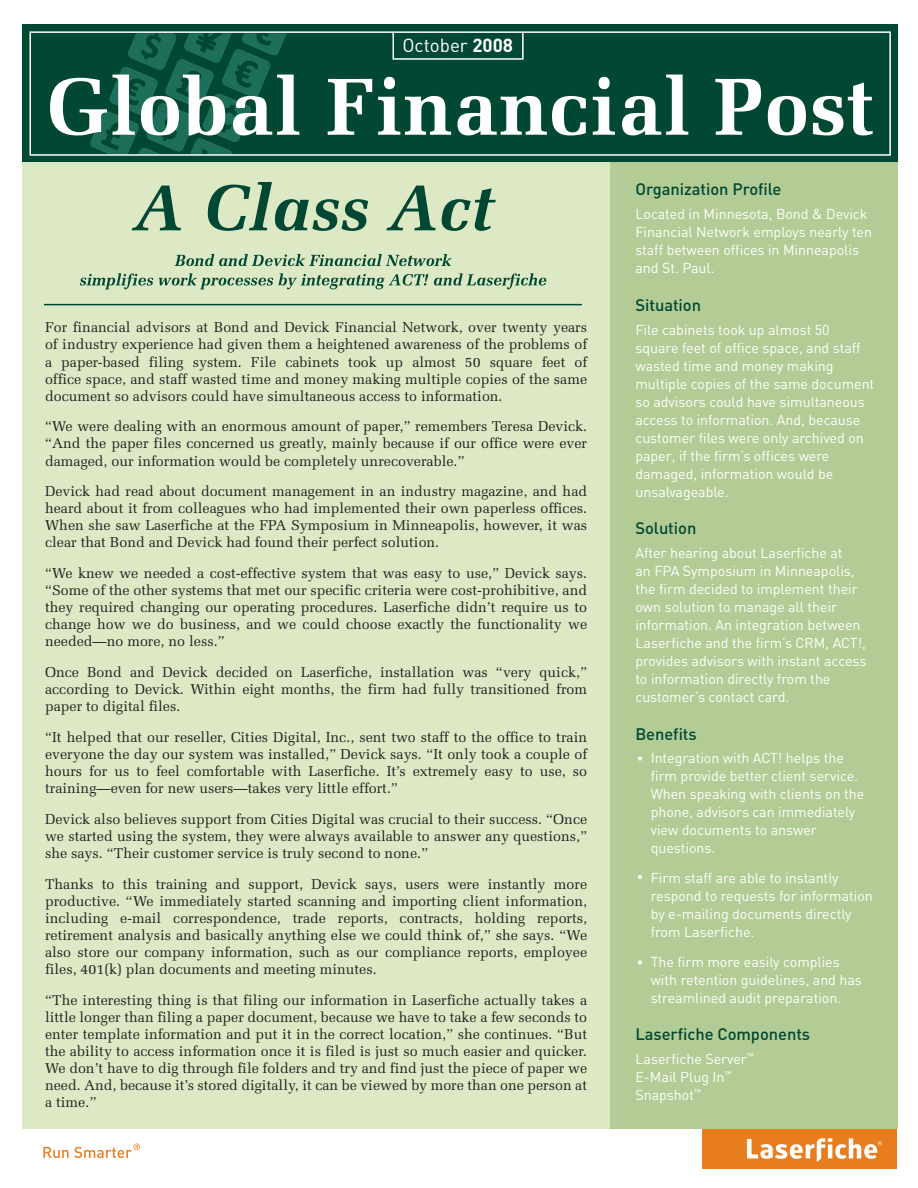
<style>
.page{position:relative;width:918px;height:1188px;background:#fff}
.page>*{position:absolute;margin:0;border:0;box-sizing:border-box;transform-origin:0 0}
.t1{font:700 80.7px "Melior";letter-spacing:.01em;color:#fff}
.t2{font:18.75px "DIN";color:#fff}
.t3{font:500 16.5px "DIN";letter-spacing:-.005em;color:#004833}
.t4{font:14.25px/17.1px "Melior";color:#231f20;text-align:justify}
.t5{font:14.25px/18px "DIN";letter-spacing:-.005em;color:#fff}
.s1{font-weight:700}
.s2{font-family:"Melior";font-size:15px}
</style>
<div class="page">
<div style="left:703px;top:1128px;width:194px;height:40px;background:#e87d1d"></div>
<svg style="left:747px;top:1138px;width:135px;height:24px"></svg>
<svg style="left:43px;top:1144px;width:97px;height:14px"></svg>
<div style="left:22px;top:147px;width:636px;height:982px;background:#dde9c5"></div>
<div style="left:610px;top:63px;width:287px;height:1066px;background:#b3cc95"></div>
<div style="left:22px;top:24px;width:875px;height:138px;background:#004833"></div>
<svg style="left:132px;top:186px;width:49px;height:44px"></svg>
<svg style="left:208px;top:182px;width:160px;height:49px"></svg>
<svg style="left:386px;top:186px;width:50px;height:44px"></svg>
<svg style="left:442px;top:188px;width:54px;height:43px"></svg>
<svg style="left:175px;top:254px;width:277px;height:12px"></svg>
<svg style="left:80px;top:273px;width:73px;height:16px"></svg>
<svg style="left:159px;top:273px;width:269px;height:16px"></svg>
<svg style="left:434px;top:273px;width:112px;height:16px"></svg>
<svg style="left:90px;top:34px;width:196px;height:119px"></svg>
<div style="left:393px;top:31px;width:131px;height:29px;border:2px solid #fff"></div>
<div style="left:29px;top:31px;width:862px;height:125px;border:2px solid #fff"></div>
<hr style="left:44px;top:304px;width:538px;height:1px;background:#004833">
<p class="t2" style="left:402px;top:38px;width:112px">October <span class="s1">2008</span></p>
<p class="t1" style="left:46px;top:75px;width:829px">Global Financial Post</p>
<p class="t4" style="left:45px;top:320px;width:544px">For financial advisors at Bond and Devick Financial Network, over twenty years of industry experience had given them a heightened awareness of the problems of a paper-based filing system. File cabinets took up almost 50 square feet of office space, and staff wasted time and money making multiple copies of the same document so advisors could have simultaneous access to information.</p>
<p class="t4" style="left:45px;top:419px;width:544px">“We were dealing with an enormous amount of paper,” remembers Teresa Devick. “And the paper files concerned us greatly, mainly because if our office were ever damaged, our information would be completely unrecoverable.”</p>
<p class="t4" style="left:45px;top:484px;width:544px">Devick had read about document management in an industry magazine, and had heard about it from colleagues who had implemented their own paperless offices.<br>When she saw Laserfiche at the FPA Symposium in Minneapolis, however, it was clear that Bond and Devick had found their perfect solution.</p>
<p class="t4" style="left:45px;top:566px;width:544px">“We knew we needed a cost-effective system that was easy to use,” Devick says. “Some of the other systems that met our specific criteria were cost-prohibitive, and they required changing our operating procedures. Laserfiche didn’t require us to change how we do business, and we could choose exactly the functionality we needed—no more, no less.”</p>
<p class="t4" style="left:45px;top:665px;width:544px">Once Bond and Devick decided on Laserfiche, installation was “very quick,” according to Devick. Within eight months, the firm had fully transitioned from paper to digital files.</p>
<p class="t4" style="left:45px;top:730px;width:544px">“It helped that our reseller, Cities Digital, Inc., sent two staff to the office to train everyone the day our system was installed,” Devick says. “It only took a couple of hours for us to feel comfortable with Laserfiche. It’s extremely easy to use, so training—even for new users—takes very little effort.”</p>
<p class="t4" style="left:45px;top:812px;width:544px">Devick also believes support from Cities Digital was crucial to their success. “Once we started using the system, they were always available to answer any questions,” she says. “Their customer service is truly second to none.”</p>
<p class="t4" style="left:45px;top:876px;width:544px">Thanks to this training and support, Devick says, users were instantly more productive. “We immediately started scanning and importing client information, including e-mail correspondence, trade reports, contracts, holding reports, retirement analysis and basically anything else we could think of,” she says. “We also store our company information, such as our compliance reports, employee files, 401(k) plan documents and meeting minutes.</p>
<p class="t4" style="left:45px;top:993px;width:544px">“The interesting thing is that filing our information in Laserfiche actually takes a little longer than filing a paper document, because we have to take a few seconds to enter template information and put it in the correct location,” she continues. “But the ability to access information once it is filed is just so much easier and quicker.<br>We don’t have to dig through file folders and try and find just the piece of paper we need. And, because it’s stored digitally, it can be viewed by more than one person at a time.”</p>
<p class="t3" style="left:635px;top:180px;width:148px">Organization Profile</p>
<p class="t5" style="left:635px;top:207px;width:238px">Located in Minnesota, Bond &amp; Devick<br>Financial Network employs nearly ten staff between offices in Minneapolis and St. Paul.</p>
<p class="t3" style="left:635px;top:295px;width:67px">Situation</p>
<p class="t5" style="left:635px;top:322px;width:240px">File cabinets took up almost 50 square feet of office space, and staff wasted time and money making multiple copies of the same document so advisors could have simultaneous access to information. And, because customer files were only archived on paper, if the firm’s offices were damaged, information would be unsalvageable.</p>
<p class="t3" style="left:635px;top:519px;width:62px">Solution</p>
<p class="t5" style="left:635px;top:546px;width:233px">After hearing about Laserfiche at<br>an FPA Symposium in Minneapolis, the firm decided to implement their own solution to manage all their information. An integration between Laserfiche and the firm’s CRM, ACT!, provides advisors with instant access to information directly from the customer’s contact card.</p>
<p class="t3" style="left:635px;top:724px;width:63px">Benefits</p>
<p class="t5" style="left:635px;top:751px;width:210px"><span class="s2">•</span> Integration with ACT! helps the</p>
<p class="t5" style="left:651px;top:769px;width:215px">firm provide better client service.<br>When speaking with clients on the phone, advisors can immediately view documents to answer questions.</p>
<p class="t5" style="left:651px;top:889px;width:224px">respond to requests for information by e-mailing documents directly from Laserfiche.</p>
<p class="t5" style="left:651px;top:973px;width:213px">with retention guidelines, and has streamlined audit preparation.</p>
<p class="t5" style="left:635px;top:871px;width:205px"><span class="s2">•</span> Firm staff are able to instantly</p>
<p class="t5" style="left:635px;top:955px;width:206px"><span class="s2">•</span> The firm more easily complies</p>
<p class="t3" style="left:635px;top:1024px;width:176px">Laserfiche Components</p>
<p class="t5" style="left:635px;top:1051px;width:120px">Laserfiche Server<sup>™<br></sup>E-Mail Plug In<sup>™<br></sup>Snapshot<sup>™</sup></p>
</div>
